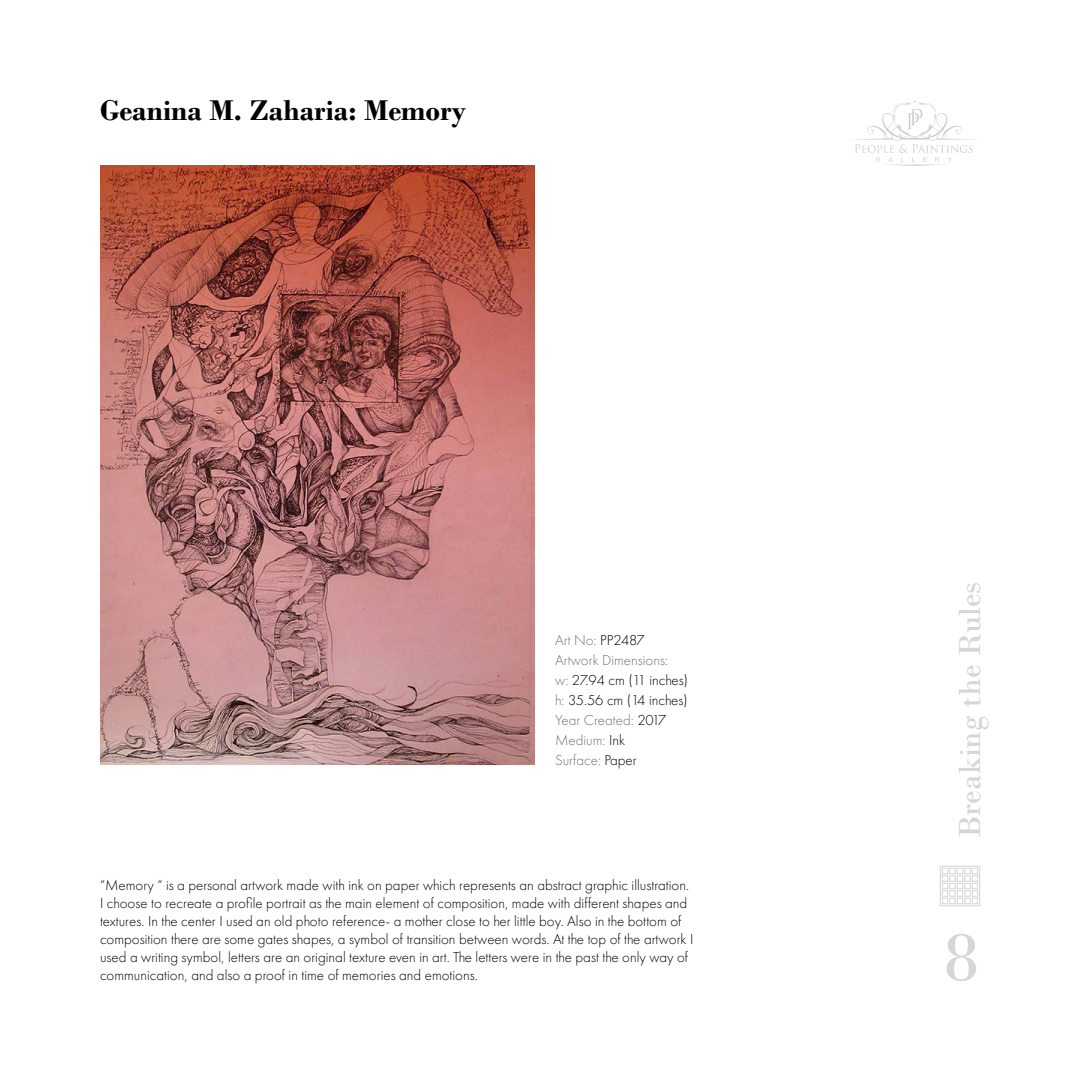
<style>
.page{position:relative;width:1080px;height:1080px;background:#fff}
.page>*{position:absolute;margin:0;border:0;box-sizing:border-box;transform-origin:0 0}
.t1{font:72px "Bodoni";color:#d6d6d6}
.t2{font:32px "Bodoni";color:#d6d6d6}
.t3{font:700 30px "Bodoni";color:#000}
.t4{font:300 15px/18px "Futura PT";color:#000}
.t5{font:300 15px/20px "Futura PT";color:#727272}
.s1{color:#000}
</style>
<div class="page">
<svg style="left:855px;top:100px;width:118px;height:66px"></svg>
<svg style="left:940px;top:866px;width:40px;height:40px"></svg>
<svg style="left:942px;top:868px;width:36px;height:36px"></svg>
<img style="left:100px;top:165px;width:435px;height:600px">
<h3 class="t3" style="left:100px;top:92px;width:368px">Geanina M. Zaharia: Memory</h3>
<p class="t5" style="left:555px;top:630px;width:135px">Art No: <span class="s1">PP2487<br></span>Artwork Dimensions:<br>w: <span class="s1">27.94 cm (11 inches) </span>h: <span class="s1">35.56 cm (14 inches)<br></span>Year Created: <span class="s1">2017<br></span>Medium: <span class="s1">Ink<br></span>Surface: <span class="s1">Paper</span></p>
<p class="t4" style="left:100px;top:876px;width:595px">“Memory “ is a personal artwork made with ink on paper which represents an abstract graphic illustration.<br>I choose to recreate a profile portrait as the main element of composition, made with different shapes and textures. In the center I used an old photo reference- a mother close to her little boy. Also in the bottom of composition there are some gates shapes, a symbol of transition between words. At the top of the artwork I used a writing symbol, letters are an original texture even in art. The letters were in the past the only way of communication, and also a proof in time of memories and emotions.</p>
<h2 class="t2" style="left:951px;top:838px;width:258px;rotate:-90deg">Breaking the Rules</h2>
<h1 class="t1" style="left:944px;top:914px;width:37px">8</h1>
</div>
